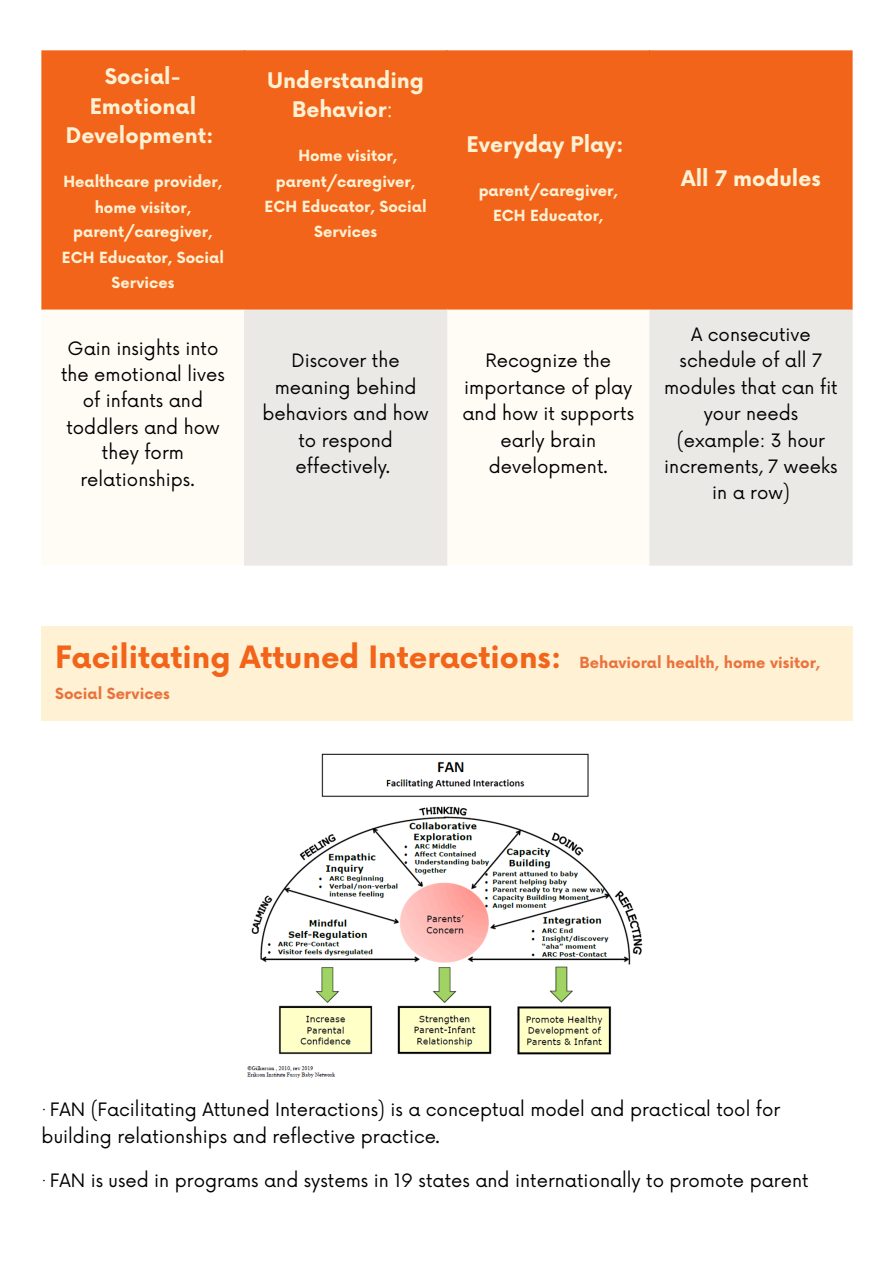
<style>
.page{position:relative;width:894px;height:1263px;background:#fff}
.page>*{position:absolute;margin:0;border:0;box-sizing:border-box;transform-origin:0 0}
.t1{font:700 30px "Now";color:#f26419}
.t2{font:700 21px/29.2px "Now";color:#fff1d3;text-align:center}
.t3{font:18px/26.4px "Now";color:#000;text-align:center}
.t4{font:700 15px/25.3px "Now";color:#fff1d3;text-align:center}
.t5{font:700 15px "Now";color:#ea733d}
.s1{font-weight:400}
.s2{font-size:15px;color:#ea733d}
</style>
<div class="page">
<div style="left:42px;top:51px;width:810px;height:259px;background:#f26419"></div>
<svg style="left:244px;top:310px;width:608px;height:256px;fill:#eae9e6"></svg>
<div style="left:42px;top:627px;width:810px;height:94px;background:#fff1d3"></div>
<img style="left:247px;top:753px;width:396px;height:325px">
<h1 class="t2" style="left:66px;top:63px;width:149px">Social-<br>Emotional<br>Development:</h1>
<p class="t4" style="left:62px;top:170px;width:163px">Healthcare provider, home visitor, parent/caregiver,<br>ECH Educator, Social<br>Services</p>
<p class="t3" style="left:67px;top:336px;width:152px">Gain insights into</p>
<p class="t3" style="left:61px;top:362px;width:165px">the emotional lives</p>
<p class="t3" style="left:83px;top:388px;width:122px">of infants and</p>
<p class="t3" style="left:66px;top:415px;width:155px">toddlers and how</p>
<p class="t3" style="left:102px;top:441px;width:83px">they form</p>
<p class="t3" style="left:80px;top:468px;width:116px">relationships.</p>
<h1 class="t2" style="left:267px;top:67px;width:158px">Understanding<br>Behavior<span class="s1">:</span></h1>
<p class="t4" style="left:264px;top:144px;width:163px">Home visitor, parent/caregiver,<br>ECH Educator, Social<br>Services</p>
<h1 class="t2" style="left:466px;top:131px;width:159px">Everyday Play:</h1>
<p class="t4" style="left:478px;top:179px;width:141px;line-height:24.8px">parent/caregiver,<br>ECH Educator,</p>
<p class="t2" style="left:681px;top:165px;width:141px">All 7 modules</p>
<p class="t3" style="left:262px;top:348px;width:167px">Discover the meaning behind behaviors and how to respond effectively.</p>
<p class="t3" style="left:462px;top:348px;width:173px">Recognize the importance of play and how it supports early brain development.</p>
<p class="t3" style="left:664px;top:323px;width:175px">A consecutive schedule of all 7 modules that can fit your needs (example: 3 hour increments, 7 weeks in a row)</p>
<h1 class="t1" style="left:55px;top:641px;width:766px">Facilitating Attuned Interactions: <span class="s2">Behavioral health, home visitor,</span></h1>
<h1 class="t5" style="left:55px;top:685px;width:116px">Social Services</h1>
<p class="t3" style="left:42px;top:1097px;width:739px;line-height:27px;text-align:left">· FAN (Facilitating Attuned Interactions) is a conceptual model and practical tool for building relationships and reflective practice.</p>
<p class="t3" style="left:42px;top:1168px;width:768px">· FAN is used in programs and systems in 19 states and internationally to promote parent</p>
</div>
